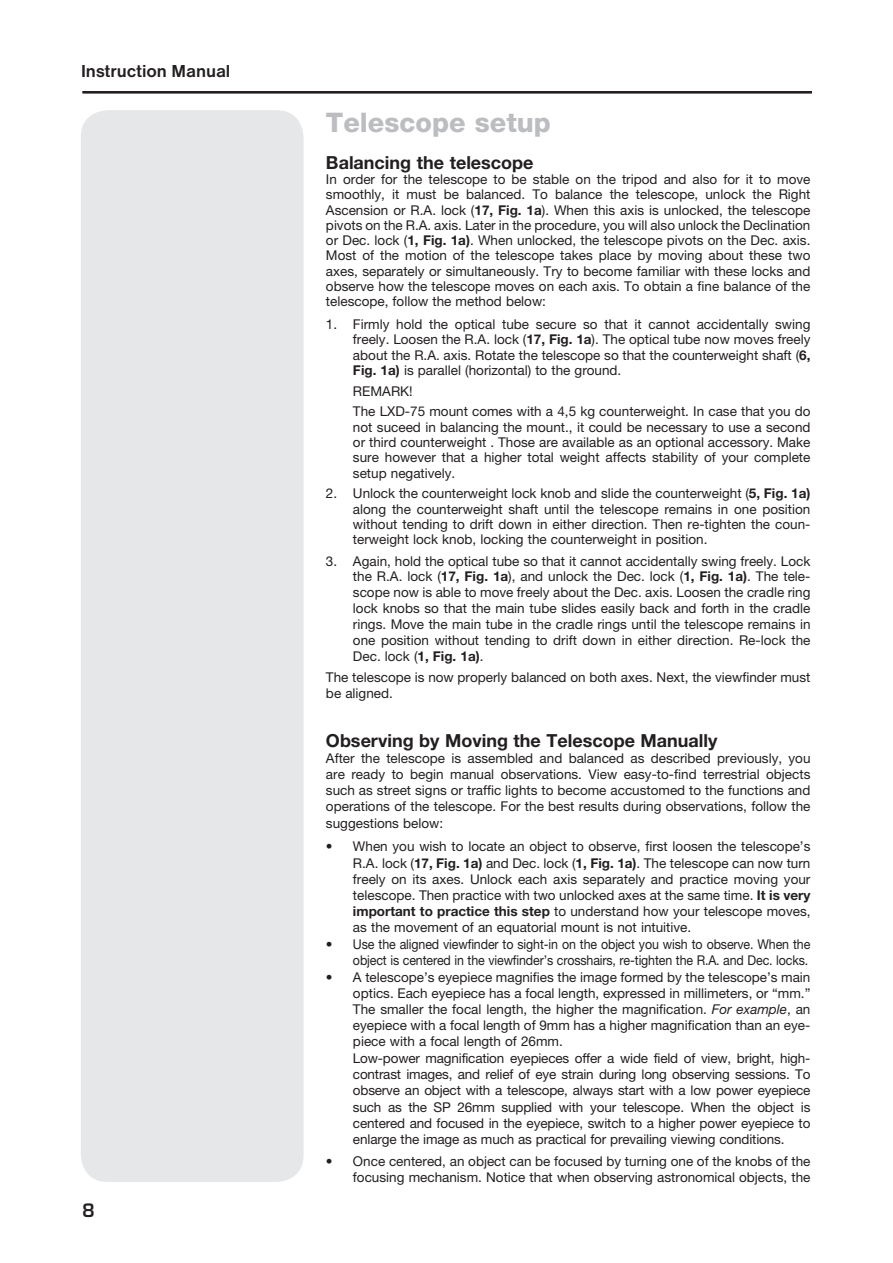
<style>
.page{position:relative;width:893px;height:1263px;background:#fff}
.page>*{position:absolute;margin:0;border:0;box-sizing:border-box;transform-origin:0 0}
.t1{font:800 27px "Helvetica Neue";color:#bcbdc0}
.t2{font:700 18px "Helvetica Neue";color:#231f20}
.t3{font:700 18px "Nimbus San D";color:#231f20}
.t4{font:600 18px "Eurostile";color:#231f20}
.t5{font:13.5px/16.2px "Helvetica Neue";color:#231f20;text-align:justify}
.s1{font-weight:700}
.s2{font-style:italic}
</style>
<div class="page">
<hr style="left:82px;top:91px;width:730px;height:2px;background:#231f20">
<div style="left:81px;top:110px;width:223px;height:1072px;background:#e6e7e9;border-radius:27px"></div>
<h2 class="t3" style="left:81px;top:61px;width:151px">Instruction Manual</h2>
<h2 class="t4" style="left:82px;top:1199px;width:14px">8</h2>
<h1 class="t1" style="left:326px;top:106px;width:226px">Telescope setup</h1>
<h2 class="t2" style="left:326px;top:151px;width:209px">Balancing the telescope</h2>
<p class="t5" style="left:326px;top:171px;width:486px;line-height:15.3px">In order for the telescope to be stable on the tripod and also for it to move smoothly, it must be balanced. To balance the telescope, unlock the Right Ascension or R.A. lock (<span class="s1">17, Fig. 1a</span>). When this axis is unlocked, the telescope pivots on the R.A. axis. Later in the procedure, you will also unlock the Declination or Dec. lock (<span class="s1">1, Fig. 1a)</span>. When unlocked, the telescope pivots on the Dec. axis.<br>Most of the motion of the telescope takes place by moving about these two axes, separately or simultaneously. Try to become familiar with these locks and observe how the telescope moves on each axis. To obtain a fine balance of the telescope, follow the method below:</p>
<p class="t5" style="left:353px;top:316px;width:459px;line-height:15.3px;text-indent:-27px">1. Firmly hold the optical tube secure so that it cannot accidentally swing freely. Loosen the R.A. lock (<span class="s1">17, Fig. 1a</span>). The optical tube now moves freely about the R.A. axis. Rotate the telescope so that the counterweight shaft (<span class="s1">6, Fig. 1a)</span> is parallel (horizontal) to the ground.</p>
<p class="t5" style="left:353px;top:380px;width:459px;line-height:20.7px">REMARK!<br>The LXD-75 mount comes with a 4,5 kg counterweight. In case that you do</p>
<p class="t5" style="left:353px;top:419px;width:459px;line-height:15.3px">not suceed in balancing the mount., it could be necessary to use a second or third counterweight . Those are available as an optional accessory. Make sure however that a higher total weight affects stability of your complete setup negatively.</p>
<p class="t5" style="left:353px;top:486px;width:459px;line-height:15.3px;text-indent:-27px">2. Unlock the counterweight lock knob and slide the counterweight (<span class="s1">5, Fig. 1a) </span>along the counterweight shaft until the telescope remains in one position without tending to drift down in either direction. Then re-tighten the coun&shy;terweight lock knob, locking the counterweight in position.</p>
<p class="t5" style="left:353px;top:553px;width:459px;text-indent:-27px">3. Again, hold the optical tube so that it cannot accidentally swing freely. Lock the R.A. lock (<span class="s1">17, Fig. 1a</span>), and unlock the Dec. lock (<span class="s1">1, Fig. 1a)</span>. The tele&shy;scope now is able to move freely about the Dec. axis. Loosen the cradle ring lock knobs so that the main tube slides easily back and forth in the cradle rings. Move the main tube in the cradle rings until the telescope remains in one position without tending to drift down in either direction. Re-lock the Dec. lock (<span class="s1">1, Fig. 1a)</span>.</p>
<p class="t5" style="left:326px;top:669px;width:486px">The telescope is now properly balanced on both axes. Next, the viewfinder must be aligned.</p>
<h2 class="t2" style="left:326px;top:729px;width:393px">Observing by Moving the Telescope Manually</h2>
<p class="t5" style="left:326px;top:750px;width:486px">After the telescope is assembled and balanced as described previously, you are ready to begin manual observations. View easy-to-find terrestrial objects such as street signs or traffic lights to become accustomed to the functions and operations of the telescope. For the best results during observations, follow the suggestions below:</p>
<p class="t5" style="left:353px;top:838px;width:459px;text-indent:-27px">• When you wish to locate an object to observe, first loosen the telescope’s R.A. lock (<span class="s1">17, Fig. 1a)</span> and Dec. lock (<span class="s1">1, Fig. 1a)</span>. The telescope can now turn freely on its axes. Unlock each axis separately and practice moving your telescope. Then practice with two unlocked axes at the same time. <span class="s1">It is very important to practice this step</span> to understand how your telescope moves, as the movement of an equatorial mount is not intuitive.</p>
<p class="t5" style="left:326px;top:936px;width:486px;text-align:right">• Use the aligned viewfinder to sight-in on the object you wish to observe. When the object is centered in the viewfinder’s crosshairs, re-tighten the R.A. and Dec. locks.</p>
<p class="t5" style="left:353px;top:968px;width:459px;text-align:left;text-indent:-27px">• A telescope’s eyepiece magnifies the image formed by the telescope’s main optics. Each eyepiece has a focal length, expressed in millimeters, or “mm.” The smaller the focal length, the higher the magnification. <span class="s2">For example</span>, an eyepiece with a focal length of 9mm has a higher magnification than an eye&shy;piece with a focal length of 26mm.<br>Low-power magnification eyepieces offer a wide field of view, bright, high&shy;contrast images, and relief of eye strain during long observing sessions. To observe an object with a telescope, always start with a low power eyepiece such as the SP 26mm supplied with your telescope. When the object is centered and focused in the eyepiece, switch to a higher power eyepiece to enlarge the image as much as practical for prevailing viewing conditions.</p>
<p class="t5" style="left:326px;top:1152px;width:486px;text-align:right">• Once centered, an object can be focused by turning one of the knobs of the focusing mechanism. Notice that when observing astronomical objects, the</p>
</div>
